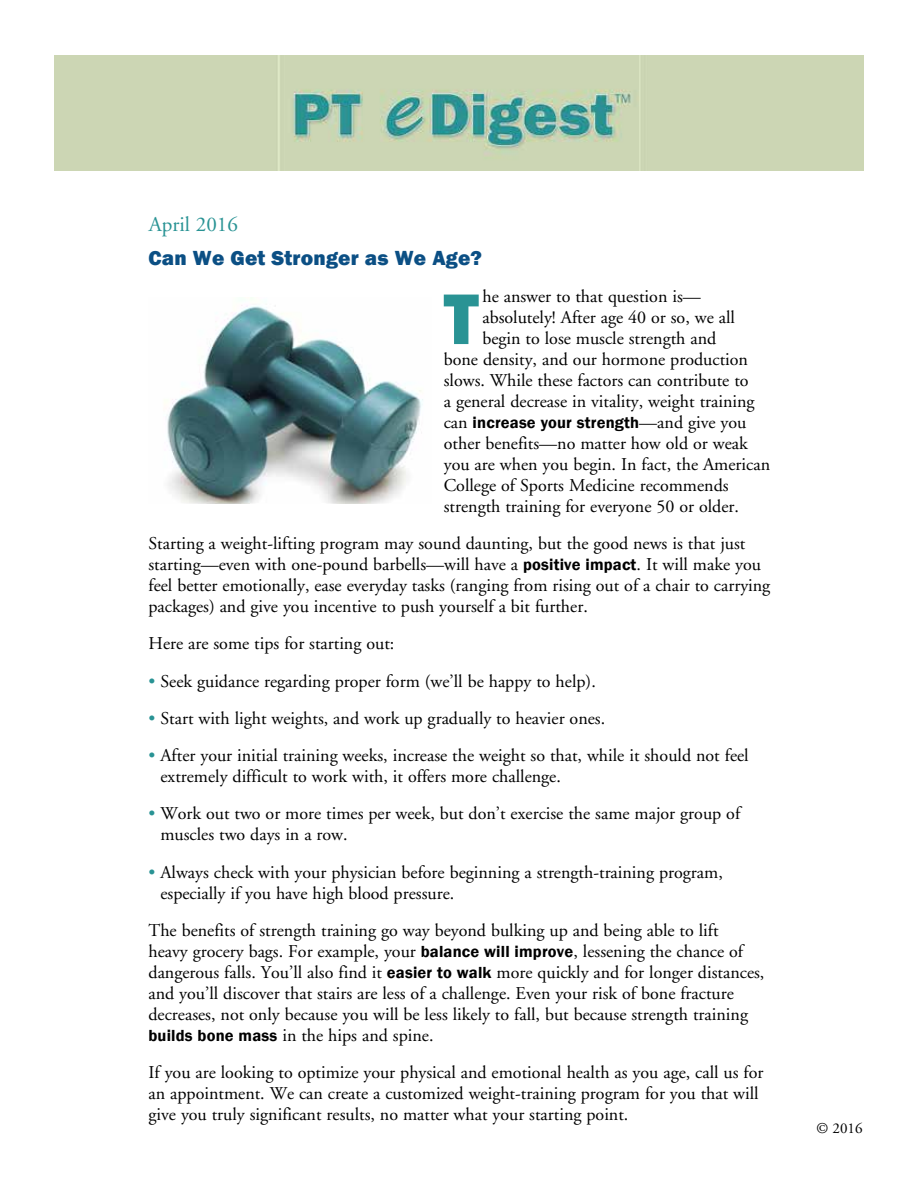
<style>
.page{position:relative;width:918px;height:1188px;background:#fff}
.page>*{position:absolute;margin:0;border:0;box-sizing:border-box;transform-origin:0 0}
.t1{font:800 74.25px "Franklin Gothic";color:#299394}
.t2{font:800 21px "Franklin Gothic";letter-spacing:.01em;color:#0b4f84}
.t3{font:21px "Adobe Garamond";color:#299394}
.t4{font:18px/21px "Adobe Garamond";color:#000}
.t5{font:600 16.5px "Franklin Gothic";letter-spacing:.01em;color:#000}
.t6{font:15px "Adobe Garamond";color:#000}
.s1{font-family:"Adobe Garamond";font-weight:400;font-size:18px}
.s2{font-family:"Franklin Gothic";font-weight:600;font-size:16.5px}
.s3{color:#299394}
</style>
<div class="page">
<img style="left:54px;top:55px;width:810px;height:116px">
<img style="left:164px;top:305px;width:259px;height:198px">
<p class="t3" style="left:149px;top:213px;width:91px">April 2016</p>
<p class="t2" style="left:148px;top:244px;width:335px">Can We Get Stronger as We Age?</p>
<h1 class="t1" style="left:444px;top:271px;width:36px">T</h1>
<p class="t4" style="left:482px;top:286px;width:220px">he answer to that question is—</p>
<p class="t4" style="left:482px;top:307px;width:254px">absolutely! After age 40 or so, we all</p>
<p class="t4" style="left:482px;top:328px;width:235px">begin to lose muscle strength and</p>
<p class="t4" style="left:444px;top:349px;width:306px">bone density, and our hormone production</p>
<p class="t4" style="left:444px;top:370px;width:306px">slows. While these factors can contribute to</p>
<p class="t4" style="left:444px;top:391px;width:312px">a general decrease in vitality, weight training</p>
<p class="t5" style="left:444px;top:412px;width:304px"><span class="s1">can</span> increase your strength<span class="s1">—and give you</span></p>
<p class="t4" style="left:444px;top:433px;width:328px">other benefits—no matter how old or weak you are when you begin. In fact, the American College of Sports Medicine recommends strength training for everyone 50 or older.</p>
<p class="t4" style="left:149px;top:534px;width:623px">Starting a weight-lifting program may sound daunting, but the good news is that just starting—even with one-pound barbells—will have a <span class="s2">positive impact</span>. It will make you feel better emotionally, ease everyday tasks (ranging from rising out of a chair to carrying packages) and give you incentive to push yourself a bit further.</p>
<p class="t4" style="left:149px;top:634px;width:247px">Here are some tips for starting out:</p>
<p class="t4" style="left:149px;top:671px;width:449px"><span class="s3">•</span> Seek guidance regarding proper form (we’ll be happy to help).</p>
<p class="t4" style="left:149px;top:708px;width:458px"><span class="s3">•</span> Start with light weights, and work up gradually to heavier ones.</p>
<p class="t4" style="left:160px;top:745px;width:590px;text-indent:-12px"><span class="s3">•</span> After your initial training weeks, increase the weight so that, while it should not feel extremely difficult to work with, it offers more challenge.</p>
<p class="t4" style="left:160px;top:804px;width:581px;text-indent:-12px"><span class="s3">•</span> Work out two or more times per week, but don’t exercise the same major group of muscles two days in a row.</p>
<p class="t4" style="left:160px;top:862px;width:564px;text-indent:-12px"><span class="s3">•</span> Always check with your physician before beginning a strength-training program, especially if you have high blood pressure.</p>
<p class="t4" style="left:148px;top:920px;width:617px">The benefits of strength training go way beyond bulking up and being able to lift<br>heavy grocery bags. For example, your <span class="s2">balance will improve</span>, lessening the chance of dangerous falls. You’ll also find it <span class="s2">easier to walk</span> more quickly and for longer distances, and you’ll discover that stairs are less of a challenge. Even your risk of bone fracture decreases, not only because you will be less likely to fall, but because strength training <span class="s2">builds bone mass</span> in the hips and spine.</p>
<p class="t4" style="left:148px;top:1062px;width:617px">If you are looking to optimize your physical and emotional health as you age, call us for an appointment. We can create a customized weight-training program for you that will give you truly significant results, no matter what your starting point.</p>
<p class="t6" style="left:817px;top:1120px;width:47px">© 2016</p>
</div>
